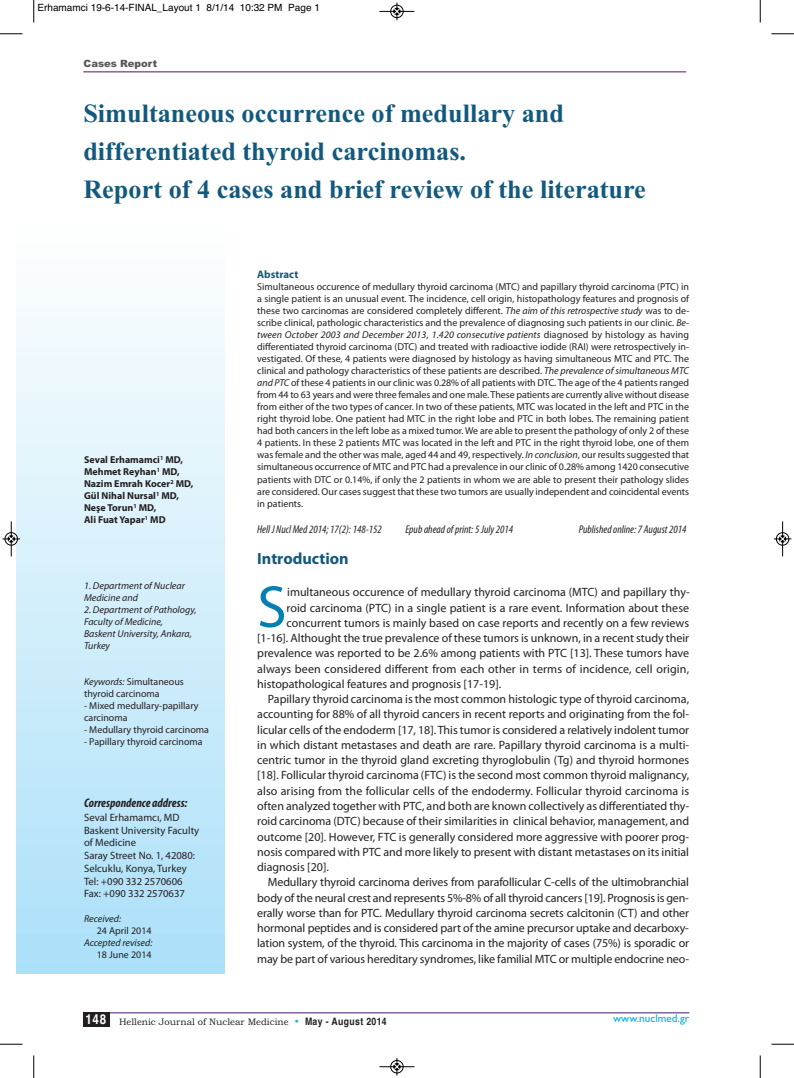
<style>
.page{position:relative;width:794px;height:1078px;background:#fff}
.page>*{position:absolute;margin:0;border:0;box-sizing:border-box;transform-origin:0 0}
.t1{font:59.62px "Myriad Pro";color:#037fb0}
.t2{font:700 26.25px/37.5px "Times New Roman";color:#13597d}
.t3{font:700 16.25px "Myriad Pro";color:#13597d}
.t4{font:italic 700 condensed 12.5px "Myriad Pro";color:#231f20}
.t5{font:12px "Myriad Pro";color:#231f20}
.t6{font:italic condensed 11.25px "Myriad Pro";color:#231f20}
.t7{font:11.25px "Gill Sans";color:#00aeef}
.t8{font:700 10.88px "Myriad Pro";color:#13597d}
.t9{font:10.62px/12.8px "Myriad Pro";color:#231f20}
.t10{font:10px/12px "Myriad Pro";color:#231f20}
.t11{font:italic 10px/12px "Myriad Pro";color:#231f20}
.t12{font:700 10px/12px "Myriad Pro";color:#231f20}
.t13{font:10px "Helvetica";color:#000}
.t14{font:900 10px "Arial";color:#57585a}
.t15{font:9.38px "Bookman Old Style";color:#231f20}
.s1{font-style:italic}
.s2{font-family:"Gill Sans";font-size:11.25px;color:#00aeef}
.s3{font-family:"Helvetica";font-weight:700;font-size:10.25px}
</style>
<div class="page">
<div style="left:16px;top:230px;width:209px;height:743px;background:linear-gradient(to bottom,#fdfefe,#abe0f9)"></div>
<hr style="left:83px;top:71px;width:603px;height:1px;background:#43176e">
<div style="left:83px;top:1012px;width:27px;height:14px;background:#231f20"></div>
<hr style="left:110px;top:1012px;width:579px;height:1px;background:#43176e">
<svg style="left:33px;top:0;width:2px;height:22px"></svg>
<svg style="left:0;top:33px;width:22px;height:2px"></svg>
<svg style="left:760px;top:0;width:1px;height:22px"></svg>
<svg style="left:771px;top:33px;width:23px;height:2px"></svg>
<svg style="left:33px;top:1055px;width:2px;height:22px"></svg>
<svg style="left:0;top:1043px;width:22px;height:1px"></svg>
<svg style="left:760px;top:1055px;width:1px;height:22px"></svg>
<svg style="left:771px;top:1043px;width:23px;height:1px"></svg>
<div style="left:390px;top:5px;width:14px;height:13px;border:1px solid #fff;border-radius:50%"></div>
<hr style="left:379px;top:11px;width:35px;height:1px;background:#000">
<div style="left:390px;top:5px;width:13px;height:13px;border:1px solid #000;border-radius:50%"></div>
<svg style="left:394px;top:3px;width:6px;height:17px"></svg>
<div style="left:390px;top:1059px;width:14px;height:14px;border:1px solid #fff;border-radius:50%"></div>
<hr style="left:379px;top:1066px;width:35px;height:1px;background:#000">
<div style="left:390px;top:1060px;width:13px;height:12px;border:1px solid #000;border-radius:50%"></div>
<svg style="left:394px;top:1058px;width:6px;height:17px"></svg>
<hr style="left:11px;top:521px;width:1px;height:35px;background:#000">
<div style="left:5px;top:532px;width:13px;height:13px;border:1px solid #000;border-radius:50%"></div>
<svg style="left:2px;top:535px;width:18px;height:7px"></svg>
<hr style="left:782px;top:521px;width:1px;height:35px;background:#000">
<div style="left:776px;top:532px;width:13px;height:13px;border:1px solid #000;border-radius:50%"></div>
<svg style="left:774px;top:535px;width:17px;height:7px"></svg>
<p class="t13" style="left:38px;top:2px;width:284px">Erhamamci 19-6-14-FINAL_Layout 1 8/1/14 10:32 PM Page 1</p>
<p class="t14" style="left:84px;top:58px;width:75px">Cases Report</p>
<h2 class="t2" style="left:83px;top:95px;width:564px">Simultaneous occurrence of medullary and differentiated thyroid carcinomas.<br>Report of 4 cases and brief review of the literature</h2>
<p class="t12" style="left:84px;top:454px;width:111px">Seval Erhamamci<sup>1</sup> MD,<br>Mehmet Reyhan<sup>1</sup> MD,<br>Nazim Emrah Kocer<sup>2</sup> MD,<br>Gül Nihal Nursal<sup>1</sup> MD,<br>Neşe Torun<sup>1</sup> MD,<br>Ali Fuat Yapar<sup>1</sup> MD</p>
<p class="t11" style="left:84px;top:580px;width:102px">1. Department of Nuclear<br>Medicine and</p>
<p class="t11" style="left:84px;top:604px;width:114px">2. Department of Pathology,<br>Faculty of Medicine,<br>Baskent University, Ankara,<br>Turkey</p>
<p class="t10" style="left:84px;top:676px;width:101px"><span class="s1">Keywords:</span> Simultaneous thyroid carcinoma</p>
<p class="t10" style="left:84px;top:700px;width:116px">- Mixed medullary-papillary carcinoma</p>
<p class="t10" style="left:84px;top:724px;width:127px">- Medullary thyroid carcinoma</p>
<p class="t10" style="left:84px;top:736px;width:120px">- Papillary thyroid carcinoma</p>
<p class="t4" style="left:84px;top:798px;width:105px">Correspondence address:</p>
<p class="t9" style="left:84px;top:811px;width:117px">Seval Erhamamcı, MD<br>Baskent University Faculty of Medicine<br>Saray Street No. 1, 42080:<br>Selcuklu, Konya, Turkey<br>Tel: +090 332 2570606<br>Fax: +090 332 2570637</p>
<p class="t11" style="left:84px;top:913px;width:39px">Received:</p>
<p class="t10" style="left:97px;top:925px;width:56px">24 April 2014</p>
<p class="t11" style="left:84px;top:937px;width:70px">Accepted revised:</p>
<p class="t10" style="left:97px;top:949px;width:56px">18 June 2014</p>
<p class="t8" style="left:257px;top:270px;width:43px">Abstract</p>
<p class="t10" style="left:257px;top:282px;width:434px;text-align:justify">Simultaneous occurence of medullary thyroid carcinoma (MTC) and papillary thyroid carcinoma (PTC) in a single patient is an unusual event. The incidence, cell origin, histopathology features and prognosis of these two carcinomas are considered completely different. <span class="s1">The aim of this retrospective study</span> was to de&shy;scribe clinical, pathologic characteristics and the prevalence of diagnosing such patients in our clinic. <span class="s1">Be&shy;tween October 2003 and December 2013</span>, <span class="s1">1.420 consecutive patients</span> diagnosed by histology as having differentiated thyroid carcinoma (DTC) and treated with radioactive iodide (RAI) were retrospectively in&shy;vestigated. Of these, 4 patients were diagnosed by histology as having simultaneous MTC and PTC. The clinical and pathology characteristics of these patients are described. <span class="s1">The prevalence ofsimultaneous MTC and PTC</span> of these 4 patients in our clinic was 0.28% of all patients with DTC. The age of the 4 patients ranged from 44 to 63 years and were three females and one male. These patients are currently alive without disease from either of the two types of cancer. In two of these patients, MTC was located in the left and PTC in the right thyroid lobe. One patient had MTC in the right lobe and PTC in both lobes. The remaining patient had both cancers in the left lobe as a mixed tumor. We are able to present the pathology of only 2 of these 4 patients. In these 2 patients MTC was located in the left and PTC in the right thyroid lobe, one of them was female and the other was male, aged 44 and 49, respectively. <span class="s1">In conclusion</span>, our results suggested that simultaneous occurrence of MTC and PTC had a prevalence in our clinic of 0.28% among 1420 consecutive patients with DTC or 0.14%, if only the 2 patients in whom we are able to present their pathology slides are considered. Our cases suggest that these two tumors are usually independent and coincidental events in patients.</p>
<p class="t6" style="left:257px;top:525px;width:126px">Hell J Nucl Med2014;17(2):148-152</p>
<p class="t6" style="left:405px;top:525px;width:109px">Epubaheadofprint:5July2014</p>
<p class="t6" style="left:579px;top:525px;width:109px">Publishedonline:7 August2014</p>
<h3 class="t3" style="left:257px;top:553px;width:93px">Introduction</h3>
<h1 class="t1" style="left:257px;top:584px;width:31px">S</h1>
<p class="t5" style="left:287px;top:588px;width:404px">imultaneous occurence of medullary thyroid carcinoma (MTC) and papillary thy-</p>
<p class="t5" style="left:287px;top:603px;width:404px">roid carcinoma (PTC) in a single patient is a rare event. Information about these</p>
<p class="t5" style="left:287px;top:618px;width:404px">concurrent tumors is mainly based on case reports and recently on a few reviews</p>
<p class="t5" style="left:257px;top:633px;width:433px">[1-16]. Althought the true prevalence of these tumors is unknown, in a recent study their</p>
<p class="t5" style="left:257px;top:649px;width:433px">prevalence was reported to be 2.6% among patients with PTC [13]. These tumors have</p>
<p class="t5" style="left:257px;top:664px;width:433px">always been considered different from each other in terms of incidence, cell origin,</p>
<p class="t5" style="left:257px;top:679px;width:246px">histopathological features and prognosis [17-19].</p>
<p class="t5" style="left:268px;top:694px;width:423px">Papillary thyroid carcinoma is the most common histologic type of thyroid carcinoma,</p>
<p class="t5" style="left:257px;top:710px;width:433px">accounting for 88% of all thyroid cancers in recent reports and originating from the fol-</p>
<p class="t5" style="left:257px;top:725px;width:433px">licular cells of the endoderm [17, 18]. This tumor is considered a relatively indolent tumor</p>
<p class="t5" style="left:257px;top:740px;width:433px">in which distant metastases and death are rare. Papillary thyroid carcinoma is a multi-</p>
<p class="t5" style="left:257px;top:755px;width:433px">centric tumor in the thyroid gland excreting thyroglobulin (Tg) and thyroid hormones</p>
<p class="t5" style="left:257px;top:771px;width:433px">[18]. Follicular thyroid carcinoma (FTC) is the second most common thyroid malignancy,</p>
<p class="t5" style="left:257px;top:786px;width:433px">also arising from the follicular cells of the endodermy. Follicular thyroid carcinoma is</p>
<p class="t5" style="left:257px;top:801px;width:433px">often analyzed together with PTC, and both are known collectively as differentiated thy-</p>
<p class="t5" style="left:257px;top:816px;width:433px">roid carcinoma (DTC) because of their similarities in clinical behavior, management, and</p>
<p class="t5" style="left:257px;top:832px;width:433px">outcome [20]. However, FTC is generally considered more aggressive with poorer prog-</p>
<p class="t5" style="left:257px;top:847px;width:433px">nosis compared with PTC and more likely to present with distant metastases on its initial</p>
<p class="t5" style="left:257px;top:862px;width:73px">diagnosis [20].</p>
<p class="t5" style="left:268px;top:877px;width:423px">Medullary thyroid carcinoma derives from parafollicular C-cells of the ultimobranchial</p>
<p class="t5" style="left:257px;top:892px;width:433px">body of the neural crest and represents 5%-8% of all thyroid cancers [19]. Prognosis is gen-</p>
<p class="t5" style="left:257px;top:908px;width:433px">erally worse than for PTC. Medullary thyroid carcinoma secrets calcitonin (CT) and other</p>
<p class="t5" style="left:257px;top:923px;width:433px">hormonal peptides and is considered part of the amine precursor uptake and decarboxy-</p>
<p class="t5" style="left:257px;top:938px;width:433px">lation system, of the thyroid. This carcinoma in the majority of cases (75%) is sporadic or</p>
<p class="t5" style="left:257px;top:953px;width:433px">may be part of various hereditary syndromes, like familial MTC or multiple endocrine neo-</p>
<p class="t15" style="left:86px;top:1016px;width:303px"><sup>148</sup> Hellenic Journal of Nuclear Medicine <span class="s2">•</span> <span class="s3">May - August 2014</span></p>
<p class="t7" style="left:613px;top:1011px;width:78px">www.nuclmed.gr</p>
</div>
